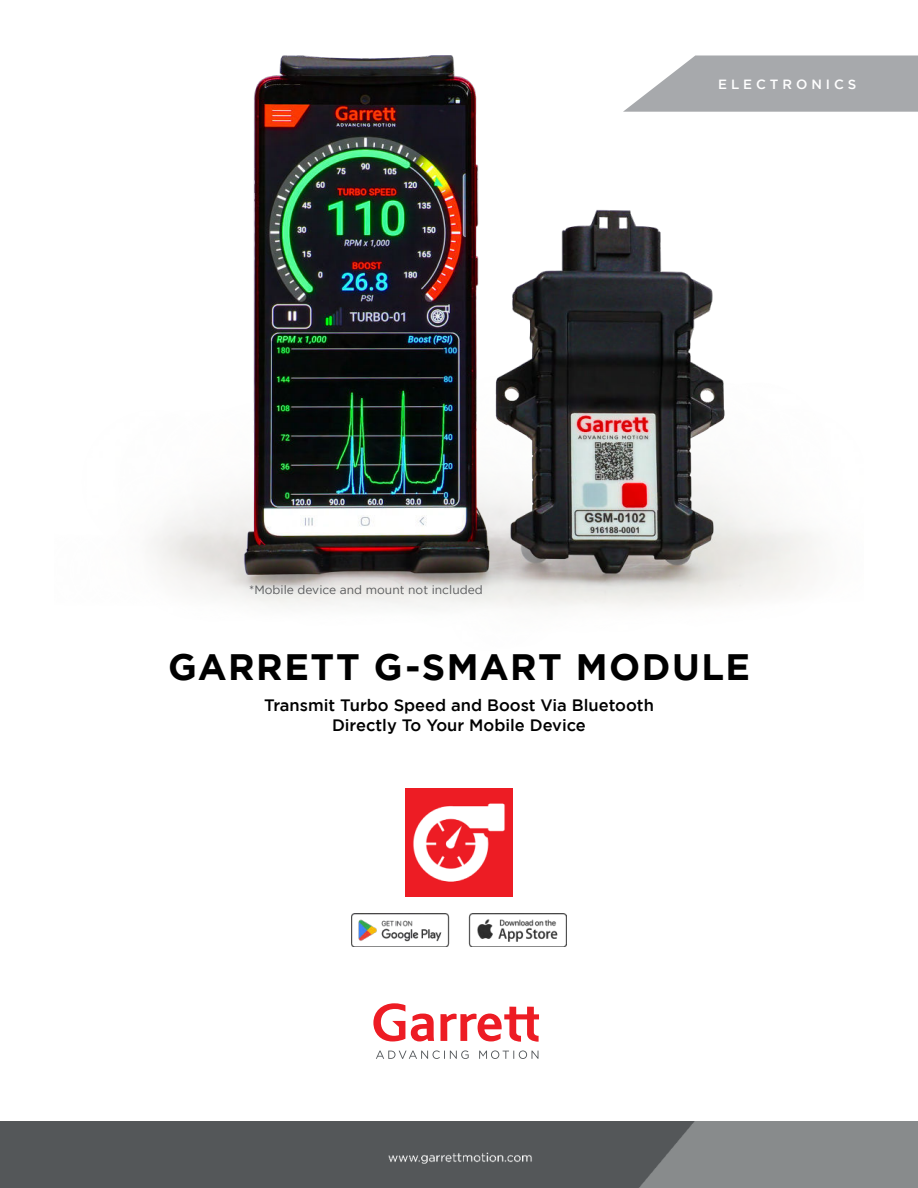
<style>
.page{position:relative;width:918px;height:1188px;background:#fff}
.page>*{position:absolute;margin:0;border:0;box-sizing:border-box;transform-origin:0 0}
.t1{font:700 36.75px "Gotham";letter-spacing:.04em;color:#000}
.t2{font:500 16.5px/19.8px "Gotham";color:#000;text-align:center}
.t3{font:500 13.35px "Gotham";letter-spacing:.295em;color:#fff}
.t4{font:12px "Gotham";color:#58595b}
</style>
<div class="page">
<svg style="left:376px;top:1050px;width:162px;height:9px"></svg>
<svg style="left:411px;top:1014px;width:23px;height:27px"></svg>
<svg style="left:441px;top:1007px;width:98px;height:35px"></svg>
<svg style="left:373px;top:1003px;width:32px;height:38px"></svg>
<img style="left:0;top:1122px;width:918px;height:66px">
<img style="left:150px;top:55px;width:714px;height:553px">
<svg style="left:623px;top:56px;width:295px;height:56px"></svg>
<div style="left:665px;top:80px;width:245px;height:16px;background:#a7a9ac"></div>
<img style="left:405px;top:788px;width:108px;height:108px">
<img style="left:351px;top:913px;width:216px;height:33px">
<p class="t4" style="left:249px;top:585px;width:235px">*Mobile device and mount not included</p>
<p class="t3" style="left:718px;top:80px;width:140px">ELECTRONICS</p>
<h1 class="t1" style="left:168px;top:654px;width:584px">GARRETT G-SMART MODULE</h1>
<p class="t2" style="left:264px;top:697px;width:391px">Transmit Turbo Speed and Boost Via Bluetooth<br>Directly To Your Mobile Device</p>
</div>
